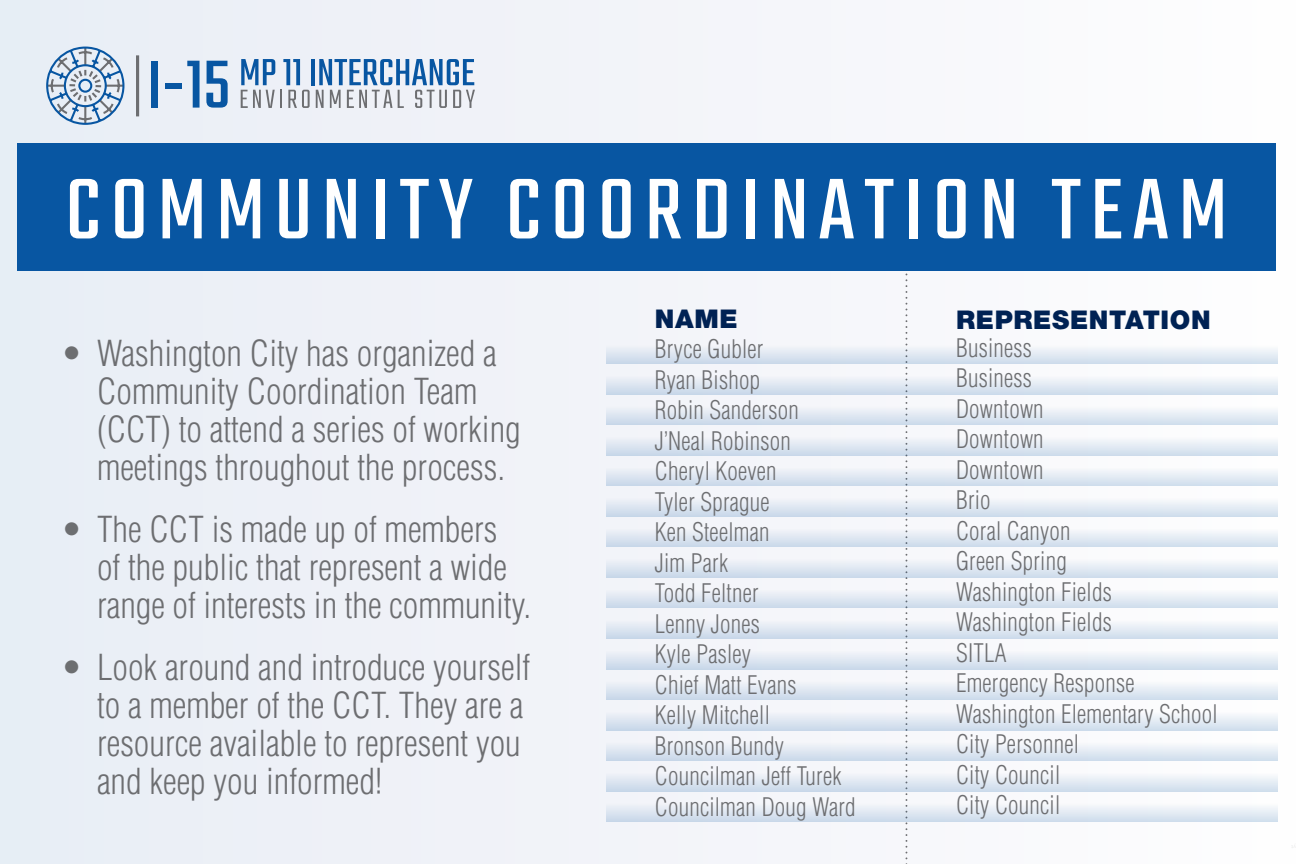
<style>
.page{position:relative;width:1296px;height:864px;background:#f1f2f8}
.page>*{position:absolute;margin:0;border:0;box-sizing:border-box;transform-origin:0 0}
.Welcome_Title{font:95px "Teko";letter-spacing:.1em;color:#fff}
.t1{font:300 condensed 35px/38px "Helvetica LT Std";color:#6d6e71}
.Paragraph_Style_1{font:900 25.85px "Helvetica Neue LT Std";letter-spacing:.025em;color:#002254}
.Paragraph_Style_1-2{font:300 condensed 25px "Helvetica LT Std";letter-spacing:.01em;color:#6d6e71;scale:.94 1}
</style>
<div class="page">
<div style="left:151px;top:61px;width:7px;height:47px;background:#0856a2"></div>
<div style="left:166px;top:83px;width:16px;height:5px;background:#0856a2"></div>
<svg style="left:187px;top:61px;width:13px;height:47px"></svg>
<svg style="left:206px;top:61px;width:22px;height:47px"></svg>
<svg style="left:241px;top:59px;width:69px;height:49px"></svg>
<hr style="left:311px;top:59px;width:4px;height:26px;background:#0856a2">
<svg style="left:316px;top:59px;width:159px;height:49px"></svg>
<hr style="left:136px;top:55px;width:3px;height:61px;background:#6d6e71">
<svg style="left:46px;top:46px;width:79px;height:79px"></svg>
<svg style="left:905px;top:273px;width:2px;height:591px"></svg>
<div style="left:606px;top:344px;width:672px;height:20px;background:linear-gradient(to bottom,#f9f9fb,#cddceb)"></div>
<svg style="left:606px;top:589px;width:672px;height:19px"></svg>
<div style="left:606px;top:466px;width:672px;height:20px;background:linear-gradient(to bottom,#f9f9fc,#cddceb)"></div>
<svg style="left:606px;top:711px;width:672px;height:19px"></svg>
<div style="left:606px;top:405px;width:672px;height:20px;background:linear-gradient(to bottom,#f9f9fb,#cddceb)"></div>
<svg style="left:606px;top:650px;width:672px;height:19px"></svg>
<svg style="left:606px;top:528px;width:672px;height:19px"></svg>
<svg style="left:606px;top:772px;width:672px;height:19px"></svg>
<div style="left:606px;top:375px;width:672px;height:20px;background:linear-gradient(to bottom,#f7f8fb,#cddbeb)"></div>
<div style="left:606px;top:619px;width:672px;height:20px;background:linear-gradient(to bottom,#f8f9fb,#cddbeb)"></div>
<div style="left:606px;top:497px;width:672px;height:20px;background:linear-gradient(to bottom,#f8f9fb,#ccdbeb)"></div>
<div style="left:606px;top:741px;width:672px;height:20px;background:linear-gradient(to bottom,#f8f9fb,#cedceb)"></div>
<div style="left:606px;top:436px;width:672px;height:20px;background:linear-gradient(to bottom,#f7f8fb,#cddbeb)"></div>
<div style="left:606px;top:680px;width:672px;height:20px;background:linear-gradient(to bottom,#f8f8fb,#cedceb)"></div>
<div style="left:606px;top:558px;width:672px;height:20px;background:linear-gradient(to bottom,#f8f9fb,#cddbeb)"></div>
<div style="left:606px;top:802px;width:672px;height:20px;background:linear-gradient(to bottom,#f8f9fb,#cedceb)"></div>
<div style="left:17px;top:143px;width:1259px;height:128px;background:#0856a2"></div>
<p class="Welcome_Title" style="left:65px;top:156px;width:1164px">COMMUNITY COORDINATION TEAM</p>
<p class="t1" style="left:97px;top:334px;width:425px;text-indent:-36px">• Washington City has organized a<br>Community Coordination Team (CCT) to attend a series of working meetings throughout the process.</p>
<p class="t1" style="left:97px;top:510px;width:436px;text-indent:-36px">• The CCT is made up of members<br>of the public that represent a wide range of interests in the community.</p>
<p class="t1" style="left:97px;top:648px;width:435px;text-indent:-36px">• Look around and introduce yourself to a member of the CCT. They are a resource available to represent you and keep you informed!</p>
<p class="Paragraph_Style_1" style="left:655px;top:303px;width:84px">NAME</p>
<p class="Paragraph_Style_1-2" style="left:655px;top:334px;width:117px">Bryce Gubler</p>
<p class="Paragraph_Style_1-2" style="left:655px;top:364px;width:114px">Ryan Bishop</p>
<p class="Paragraph_Style_1-2" style="left:655px;top:395px;width:155px">Robin Sanderson</p>
<p class="Paragraph_Style_1-2" style="left:655px;top:425px;width:146px">J’Neal Robinson</p>
<p class="Paragraph_Style_1-2" style="left:655px;top:456px;width:131px">Cheryl Koeven</p>
<p class="Paragraph_Style_1-2" style="left:655px;top:486px;width:124px">Tyler Sprague</p>
<p class="Paragraph_Style_1-2" style="left:655px;top:517px;width:124px">Ken Steelman</p>
<p class="Paragraph_Style_1-2" style="left:655px;top:547px;width:80px">Jim Park</p>
<p class="Paragraph_Style_1-2" style="left:655px;top:578px;width:112px">Todd Feltner</p>
<p class="Paragraph_Style_1-2" style="left:655px;top:608px;width:114px">Lenny Jones</p>
<p class="Paragraph_Style_1-2" style="left:655px;top:639px;width:104px">Kyle Pasley</p>
<p class="Paragraph_Style_1-2" style="left:655px;top:669px;width:152px">Chief Matt Evans</p>
<p class="Paragraph_Style_1-2" style="left:655px;top:700px;width:124px">Kelly Mitchell</p>
<p class="Paragraph_Style_1-2" style="left:655px;top:730px;width:139px">Bronson Bundy</p>
<p class="Paragraph_Style_1-2" style="left:655px;top:761px;width:200px">Councilman Jeff Turek</p>
<p class="Paragraph_Style_1-2" style="left:655px;top:791px;width:215px">Councilman Doug Ward</p>
<p class="Paragraph_Style_1" style="left:956px;top:305px;width:256px">REPRESENTATION</p>
<p class="Paragraph_Style_1-2" style="left:956px;top:332px;width:82px">Business</p>
<p class="Paragraph_Style_1-2" style="left:956px;top:363px;width:82px">Business</p>
<p class="Paragraph_Style_1-2" style="left:956px;top:393px;width:95px">Downtown</p>
<p class="Paragraph_Style_1-2" style="left:956px;top:424px;width:95px">Downtown</p>
<p class="Paragraph_Style_1-2" style="left:956px;top:454px;width:95px">Downtown</p>
<p class="Paragraph_Style_1-2" style="left:956px;top:485px;width:38px">Brio</p>
<p class="Paragraph_Style_1-2" style="left:956px;top:515px;width:124px">Coral Canyon</p>
<p class="Paragraph_Style_1-2" style="left:956px;top:546px;width:119px">Green Spring</p>
<p class="Paragraph_Style_1-2" style="left:956px;top:576px;width:167px">Washington Fields</p>
<p class="Paragraph_Style_1-2" style="left:956px;top:607px;width:167px">Washington Fields</p>
<p class="Paragraph_Style_1-2" style="left:956px;top:637px;width:55px">SITLA</p>
<p class="Paragraph_Style_1-2" style="left:956px;top:668px;width:192px">Emergency Response</p>
<p class="Paragraph_Style_1-2" style="left:956px;top:698px;width:280px">Washington Elementary School</p>
<p class="Paragraph_Style_1-2" style="left:956px;top:729px;width:132px">City Personnel</p>
<p class="Paragraph_Style_1-2" style="left:956px;top:759px;width:112px">City Council</p>
<p class="Paragraph_Style_1-2" style="left:956px;top:790px;width:112px">City Council</p>
</div>
